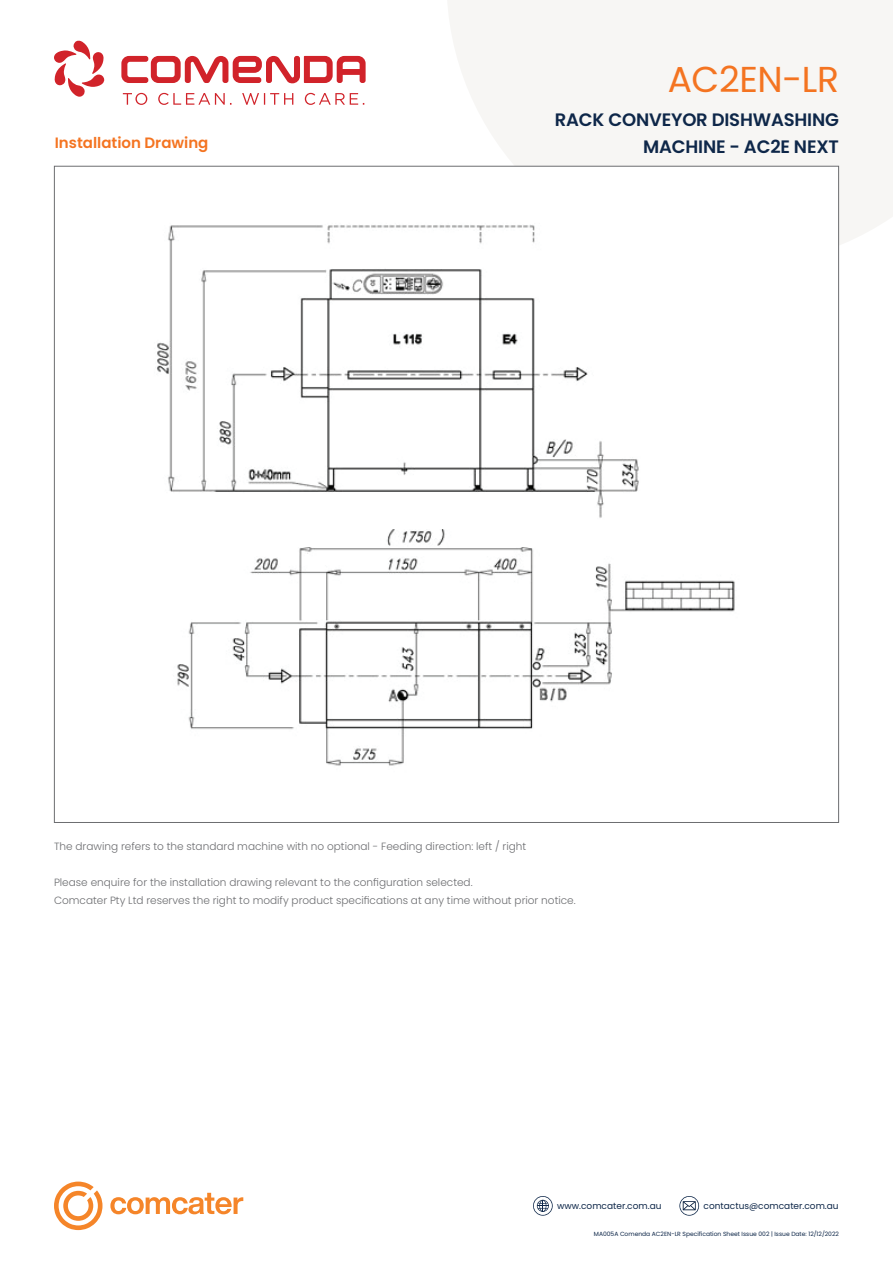
<style>
.page{position:relative;width:893px;height:1263px;background:#fff}
.page>*{position:absolute;margin:0;border:0;box-sizing:border-box;transform-origin:0 0}
.t1{font:36px "Poppins";letter-spacing:-.01em;color:#f47421}
.t2{font:600 18px "Poppins";letter-spacing:-.01em;color:#0e2749}
.t3{font:600 15px "Poppins";color:#f47421}
.t4{font:300 10.5px/18px "Poppins";color:#6c6d70}
.t5{font:9px "Poppins";color:#0e2749}
.t6{font:6px "Poppins";color:#0e2749}
</style>
<div class="page">
<svg style="left:446px;top:0;width:447px;height:266px;fill:#f7f6f4"></svg>
<svg style="left:533px;top:1196px;width:20px;height:20px"></svg>
<svg style="left:679px;top:1196px;width:20px;height:20px"></svg>
<svg style="left:54px;top:1181px;width:189px;height:49px"></svg>
<svg style="left:121px;top:56px;width:245px;height:27px"></svg>
<svg style="left:54px;top:41px;width:50px;height:56px"></svg>
<svg style="left:123px;top:93px;width:241px;height:12px"></svg>
<div style="left:54px;top:166px;width:785px;height:657px;background:#fff;border:1px solid #6c6d70"></div>
<img style="left:157px;top:225px;width:578px;height:541px">
<h1 class="t1" style="left:668px;top:58px;width:173px">AC2EN-LR</h1>
<h2 class="t2" style="left:555px;top:109px;width:286px">RACK CONVEYOR DISHWASHING</h2>
<h3 class="t3" style="left:55px;top:134px;width:155px">Installation Drawing</h3>
<h2 class="t2" style="left:643px;top:136px;width:197px">MACHINE - AC2E NEXT</h2>
<p class="t4" style="left:54px;top:837px;width:474px">The drawing refers to the standard machine with no optional - Feeding direction: left / right</p>
<p class="t4" style="left:54px;top:873px;width:523px">Please enquire for the installation drawing relevant to the configuration selected.<br>Comcater Pty Ltd reserves the right to modify product specifications at any time without prior notice.</p>
<p class="t5" style="left:557px;top:1200px;width:106px">www.comcater.com.au</p>
<p class="t5" style="left:704px;top:1200px;width:137px">contactus@comcater.com.au</p>
<p class="t6" style="left:594px;top:1231px;width:247px">MA005A Comenda AC2EN-LR Specification Sheet Issue 002 | Issue Date: 12/12/2022</p>
</div>
